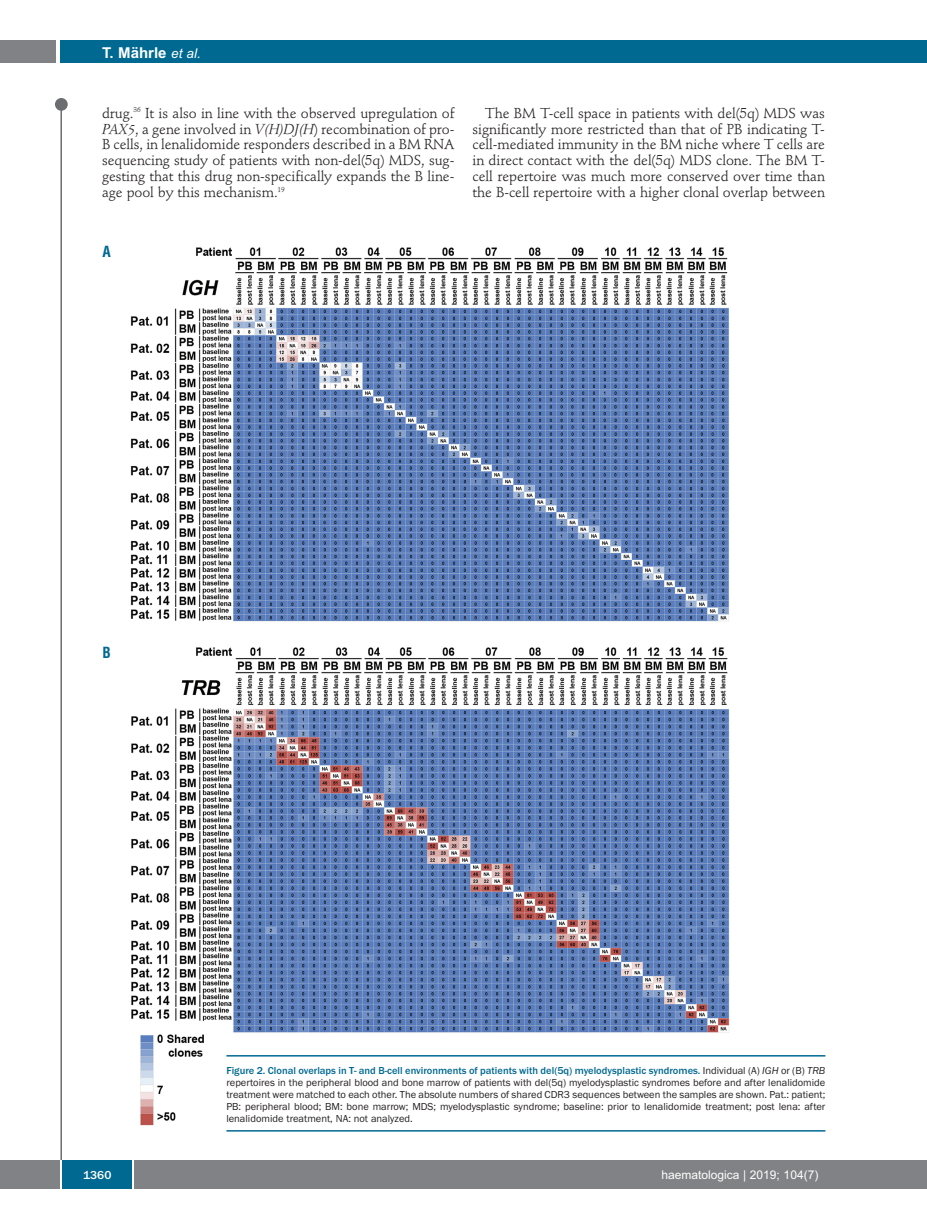
<style>
.page{position:relative;width:927px;height:1225px;background:#fff}
.page>*{position:absolute;margin:0;border:0;box-sizing:border-box;transform-origin:0 0}
.t1{font:700 15px "Arial";color:#fff}
.t2{font:700 condensed 15px "Helvetica";color:#006991}
.t3{font:14.25px/15.9px "Stempel Schneidler";letter-spacing:-.005em;color:#231f20;text-align:justify}
.t4{font:12px "Arial";color:#fff}
.t5{font:500 12px "Franklin Gothic";color:#fff}
.t6{font:10.5px/12px "Franklin Gothic";color:#231f20;text-align:justify}
.s1{font-weight:400;font-style:italic;font-size:13.5px}
.s2{font-style:italic}
.s3{font-weight:500;color:#006991}
</style>
<div class="page">
<div style="left:911px;top:40px;width:16px;height:22px;background:#006991"></div>
<div style="left:910px;top:1160px;width:17px;height:28px;background:#808285"></div>
<div style="left:55px;top:98px;width:13px;height:13px;background:#6c6d70;border-radius:50%"></div>
<hr style="left:60px;top:101px;width:2px;height:1061px;background:#6c6d70">
<div style="left:60px;top:40px;width:852px;height:22px;background:#006991"></div>
<div style="left:0;top:40px;width:56px;height:22px;background:#808285"></div>
<div style="left:0;top:1160px;width:911px;height:28px;background:#808285"></div>
<div style="left:62px;top:1160px;width:71px;height:28px;background:#006991"></div>
<hr style="left:60px;top:1160px;width:2px;height:28px;background:#fff">
<svg style="left:133px;top:1160px;width:1px;height:28px"></svg>
<img style="left:130px;top:247px;width:612px;height:879px">
<hr style="left:226px;top:1055px;width:599px;height:1px;background:#006991">
<hr style="left:226px;top:1130px;width:599px;height:1px;background:#006991">
<p class="t1" style="left:102px;top:44px;width:100px">T. Mährle <span class="s1">et al.</span></p>
<p class="t3" style="left:102px;top:106px;width:354px">drug.<sup>36</sup> It is also in line with the observed upregulation of <span class="s2">PAX5</span>, a gene involved in <span class="s2">V(H)DJ(H</span>) recombination of pro-B cells, in lenalidomide responders described in a BM RNA sequencing study of patients with non-del(5q) MDS, sug&shy;gesting that this drug non-specifically expands the B line&shy;age pool by this mechanism.<sup>19</sup></p>
<p class="t3" style="left:472px;top:106px;width:354px;text-indent:13px">The BM T-cell space in patients with del(5q) MDS was significantly more restricted than that of PB indicating T&shy;cell-mediated immunity in the BM niche where T cells are in direct contact with the del(5q) MDS clone. The BM T&shy;cell repertoire was much more conserved over time than the B-cell repertoire with a higher clonal overlap between</p>
<p class="t2" style="left:103px;top:243px;width:10px">A</p>
<p class="t2" style="left:103px;top:644px;width:10px">B</p>
<p class="t6" style="left:226px;top:1064px;width:600px"><span class="s3">Figure 2. Clonal overlaps in T- and B-cell environments of patients with del(5q) myelodysplastic syndromes.</span> Individual (A) <span class="s2">IGH</span> or (B) <span class="s2">TRB </span>repertoires in the peripheral blood and bone marrow of patients with del(5q) myelodysplastic syndromes before and after lenalidomide treatment were matched to each other. The absolute numbers of shared CDR3 sequences between the samples are shown. Pat.: patient; PB: peripheral blood; BM: bone marrow; MDS; myelodysplastic syndrome; baseline: prior to lenalidomide treatment; post lena: after lenalidomide treatment, NA: not analyzed.</p>
<p class="t5" style="left:83px;top:1167px;width:30px">1360</p>
<p class="t4" style="left:661px;top:1167px;width:158px">haematologica | 2019; 104(7)</p>
</div>
